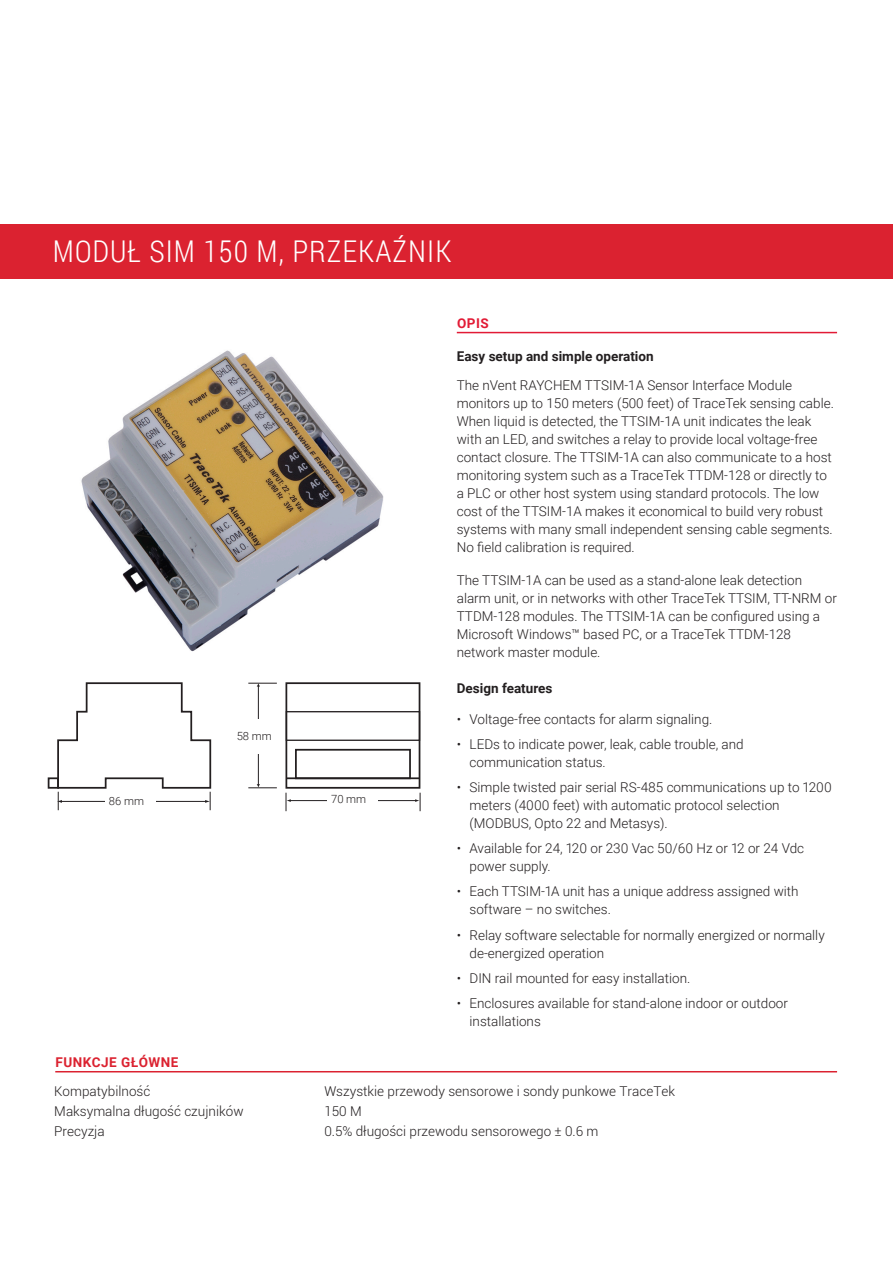
<style>
.page{position:relative;width:893px;height:1263px;background:#fff}
.page>*{position:absolute;margin:0;border:0;box-sizing:border-box;transform-origin:0 0}
.t1{font:300 30px "Roboto Condensed";letter-spacing:.035em;color:#fff}
.t2{font:300 13.5px/18px "Roboto";color:#231f20}
.t3{font:700 13.5px "Roboto";color:#231f20}
.t4{font:700 13.5px "Roboto";letter-spacing:.035em;color:#db2230}
.t5{font:700 13.5px "Roboto";color:#e21b36}
.t6{font:300 11.25px "Roboto";color:#231f20}
</style>
<div class="page">
<img style="left:81px;top:350px;width:303px;height:302px">
<hr style="left:457px;top:332px;width:380px;height:1px;background:#e21b36">
<hr style="left:55px;top:1071px;width:782px;height:1px;background:#db2230">
<div style="left:0;top:224px;width:893px;height:55px;background:#db2230"></div>
<hr style="left:258px;top:686px;width:1px;height:99px;background:#231f20">
<hr style="left:290px;top:800px;width:126px;height:1px;background:#231f20">
<svg style="left:57px;top:682px;width:155px;height:128px"></svg>
<div style="left:48px;top:777px;width:11px;height:12px;border:2px solid #231f20"></div>
<div style="left:285px;top:682px;width:135px;height:107px;border:2px solid #231f20"></div>
<div style="left:286px;top:711px;width:134px;height:30px;border:1px solid #231f20"></div>
<div style="left:295px;top:749px;width:116px;height:30px;border:2px solid #231f20"></div>
<hr style="left:286px;top:777px;width:134px;height:2px;background:#231f20">
<svg style="left:286px;top:793px;width:5px;height:18px"></svg>
<svg style="left:415px;top:793px;width:6px;height:18px"></svg>
<div style="left:328px;top:795px;width:50px;height:16px;background:#fff"></div>
<svg style="left:248px;top:683px;width:29px;height:3px"></svg>
<svg style="left:248px;top:784px;width:29px;height:4px"></svg>
<div style="left:231px;top:719px;width:51px;height:35px;background:#fff"></div>
<h1 class="t1" style="left:53px;top:231px;width:400px">MODUŁ SIM 150 M, PRZEKAŹNIK</h1>
<p class="t6" style="left:237px;top:728px;width:37px">58 mm</p>
<p class="t6" style="left:109px;top:793px;width:37px">86 mm</p>
<p class="t6" style="left:331px;top:791px;width:37px">70 mm</p>
<p class="t4" style="left:56px;top:1052px;width:124px">FUNKCJE GŁÓWNE</p>
<p class="t5" style="left:457px;top:313px;width:33px">OPIS</p>
<p class="t3" style="left:457px;top:346px;width:198px">Easy setup and simple operation</p>
<p class="t2" style="left:457px;top:376px;width:379px">The nVent RAYCHEM TTSIM-1A Sensor Interface Module monitors up to 150 meters (500 feet) of TraceTek sensing cable.<br>When liquid is detected, the TTSIM-1A unit indicates the leak with an LED, and switches a relay to provide local voltage-free contact closure. The TTSIM-1A can also communicate to a host monitoring system such as a TraceTek TTDM-128 or directly to a PLC or other host system using standard protocols. The low cost of the TTSIM-1A makes it economical to build very robust systems with many small independent sensing cable segments.<br>No field calibration is required.</p>
<p class="t2" style="left:457px;top:570px;width:382px">The TTSIM-1A can be used as a stand-alone leak detection alarm unit, or in networks with other TraceTek TTSIM, TT-NRM or TTDM-128 modules. The TTSIM-1A can be configured using a Microsoft Windows™ based PC, or a TraceTek TTDM-128 network master module.</p>
<p class="t3" style="left:457px;top:678px;width:97px">Design features</p>
<p class="t2" style="left:457px;top:709px;width:257px">• Voltage-free contacts for alarm signaling.</p>
<p class="t2" style="left:470px;top:734px;width:276px;text-indent:-13px">• LEDs to indicate power, leak, cable trouble, and communication status.</p>
<p class="t2" style="left:470px;top:778px;width:364px;text-indent:-13px">• Simple twisted pair serial RS-485 communications up to 1200 meters (4000 feet) with automatic protocol selection (MODBUS, Opto 22 and Metasys).</p>
<p class="t2" style="left:470px;top:839px;width:336px;text-indent:-13px">• Available for 24, 120 or 230 Vac 50/60 Hz or 12 or 24 Vdc power supply.</p>
<p class="t2" style="left:470px;top:882px;width:331px;text-indent:-13px">• Each TTSIM-1A unit has a unique address assigned with software – no switches.</p>
<p class="t2" style="left:470px;top:925px;width:357px;text-indent:-13px">• Relay software selectable for normally energized or normally de-energized operation</p>
<p class="t2" style="left:457px;top:968px;width:235px">• DIN rail mounted for easy installation.</p>
<p class="t2" style="left:470px;top:994px;width:320px;text-indent:-13px">• Enclosures available for stand-alone indoor or outdoor installations</p>
<p class="t2" style="left:54px;top:1081px;width:98px">Kompatybilność</p>
<p class="t2" style="left:324px;top:1081px;width:352px">Wszystkie przewody sensorowe i sondy punkowe TraceTek</p>
<p class="t2" style="left:54px;top:1102px;width:191px">Maksymalna długość czujników</p>
<p class="t2" style="left:324px;top:1102px;width:39px">150 M</p>
<p class="t2" style="left:54px;top:1122px;width:52px">Precyzja</p>
<p class="t2" style="left:324px;top:1122px;width:276px">0.5% długości przewodu sensorowego ± 0.6 m</p>
</div>
